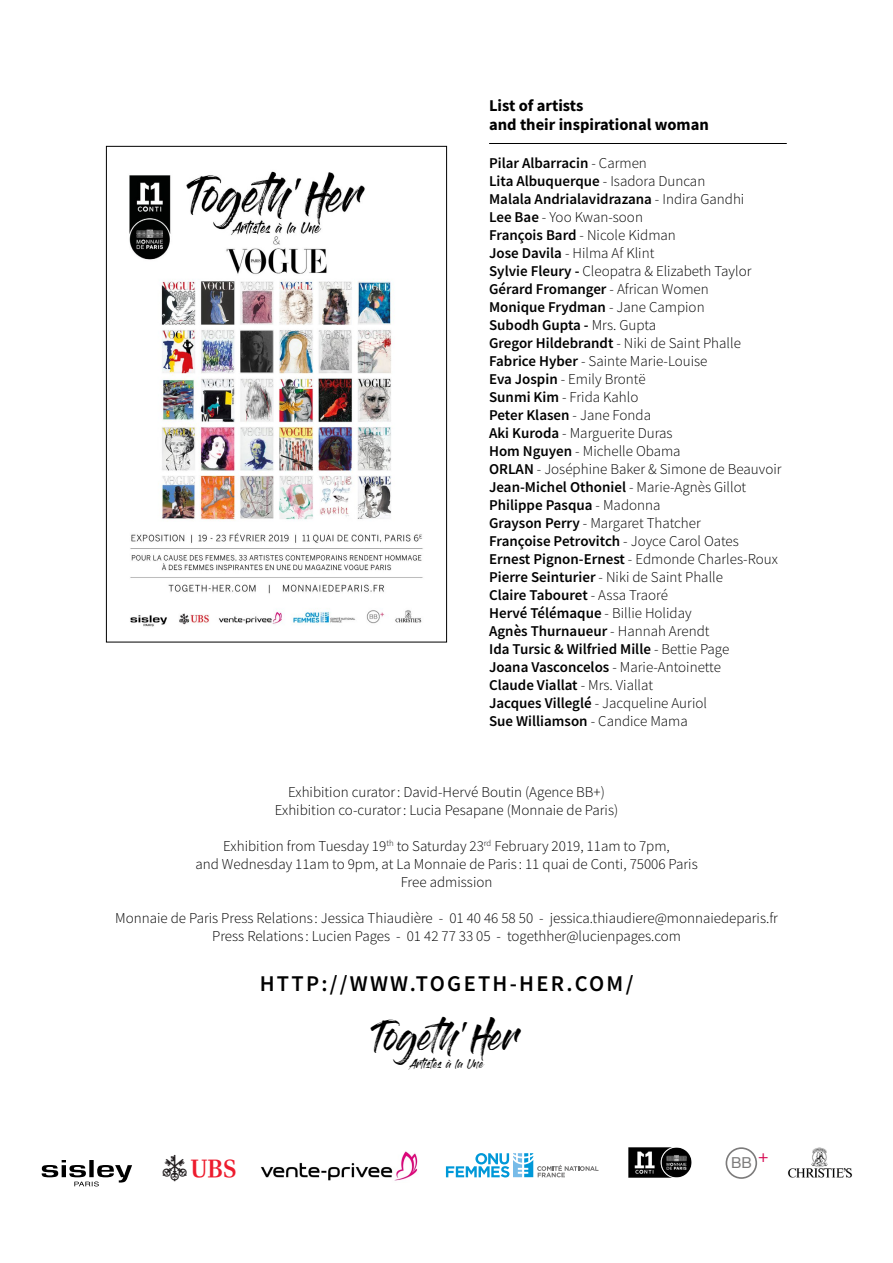
<style>
.page{position:relative;width:893px;height:1263px;background:#fff}
.page>*{position:absolute;margin:0;border:0;box-sizing:border-box;transform-origin:0 0}
.t1{font:28.8px "Gloss And Bloom";color:#000}
.t2{font:26.4px "UB Ssemiextra";color:#231f20}
.t3{font:600 22.5px "Source Sans Pro";letter-spacing:.1em;color:#000}
.t4{font:700 16.5px/19.8px "Source Sans Pro";color:#000}
.t5{font:15.15px "Helvetica Neue";color:#7c7b7b}
.t6{font:300 15px/18px "Source Sans Pro";color:#000;text-align:center}
.t7{font:8.85px "Gloss And Bloom";color:#000}
.s1{font-weight:600}
.s2{font-size:18.3px;color:#ed1b2d}
</style>
<div class="page">
<hr style="left:489px;top:143px;width:298px;height:1px;background:#000">
<img style="left:129px;top:171px;width:294px;height:456px">
<img style="left:788px;top:1147px;width:64px;height:31px">
<svg style="left:42px;top:1160px;width:90px;height:26px"></svg>
<svg style="left:446px;top:1153px;width:152px;height:24px"></svg>
<div style="left:726px;top:1147px;width:31px;height:32px;border:2px solid #7c7b7b;border-radius:50%"></div>
<img style="left:628px;top:1147px;width:64px;height:31px">
<img style="left:261px;top:1151px;width:157px;height:30px">
<p class="t4" style="left:489px;top:95px;width:221px">List of artists<br>and their inspirational woman</p>
<p class="t6" style="left:489px;top:154px;width:294px;text-align:left"><span class="s1">Pilar Albarracin</span> - Carmen<br><span class="s1">Lita Albuquerque</span> - Isadora Duncan<br><span class="s1">Malala Andrialavidrazana</span> - Indira Gandhi<br><span class="s1">Lee Bae</span> - Yoo Kwan-soon<br><span class="s1">François Bard</span> - Nicole Kidman<br><span class="s1">Jose Davila</span> - Hilma Af Klint<br><span class="s1">Sylvie Fleury -</span> Cleopatra &amp; Elizabeth Taylor <span class="s1">Gérard Fromanger</span> - African Women<br><span class="s1">Monique Frydman</span> - Jane Campion<br><span class="s1">Subodh Gupta -</span> Mrs. Gupta<br><span class="s1">Gregor Hildebrandt</span> - Niki de Saint Phalle <span class="s1">Fabrice Hyber</span> - Sainte Marie-Louise<br><span class="s1">Eva Jospin</span> - Emily Brontë<br><span class="s1">Sunmi Kim</span> - Frida Kahlo<br><span class="s1">Peter Klasen</span> - Jane Fonda<br><span class="s1">Aki Kuroda</span> - Marguerite Duras<br><span class="s1">Hom Nguyen</span> - Michelle Obama<br><span class="s1">ORLAN</span> - Joséphine Baker &amp; Simone de Beauvoir <span class="s1">Jean-Michel Othoniel</span> - Marie-Agnès Gillot <span class="s1">Philippe Pasqua</span> - Madonna<br><span class="s1">Grayson Perry</span> - Margaret Thatcher<br><span class="s1">Françoise Petrovitch</span> - Joyce Carol Oates <span class="s1">Ernest Pignon-Ernest</span> - Edmonde Charles-Roux <span class="s1">Pierre Seinturier</span> - Niki de Saint Phalle<br><span class="s1">Claire Tabouret</span> - Assa Traoré<br><span class="s1">Hervé Télémaque</span> - Billie Holiday<br><span class="s1">Agnès Thurnaueur</span> - Hannah Arendt<br><span class="s1">Ida Tursic &amp; Wilfried Mille</span> - Bettie Page<br><span class="s1">Joana Vasconcelos</span> - Marie-Antoinette<br><span class="s1">Claude Viallat</span> - Mrs. Viallat<br><span class="s1">Jacques Villeglé</span> - Jacqueline Auriol<br><span class="s1">Sue Williamson</span> - Candice Mama</p>
<p class="t6" style="left:275px;top:783px;width:345px">Exhibition curator: David-Hervé Boutin (Agence BB+)<br>Exhibition co-curator: Lucia Pesapane (Monnaie de Paris)</p>
<p class="t6" style="left:195px;top:837px;width:504px">Exhibition from Tuesday 19<sup>th</sup> to Saturday 23<sup>rd</sup> February 2019, 11am to 7pm,<br>and Wednesday 11am to 9pm, at La Monnaie de Paris : 11 quai de Conti, 75006 Paris<br>Free admission</p>
<p class="t6" style="left:115px;top:909px;width:664px">Monnaie de Paris Press Relations : Jessica Thiaudière - 01 40 46 58 50 - jessica.thiaudiere@monnaiedeparis.fr<br>Press Relations : Lucien Pages - 01 42 77 33 05 - togethher@lucienpages.com</p>
<h3 class="t3" style="left:260px;top:968px;width:375px">HTTP://WWW.TOGETH-HER.COM/</h3>
<h1 class="t1" style="left:375px;top:1023px;width:144px">Togeth'Her</h1>
<p class="t7" style="left:410px;top:1060px;width:75px">Artistes à la Une</p>
<h2 class="t2" style="left:163px;top:1155px;width:74px">a<span class="s2">b</span></h2>
<p class="t5" style="left:731px;top:1154px;width:39px">BB <sup>+</sup></p>
</div>
